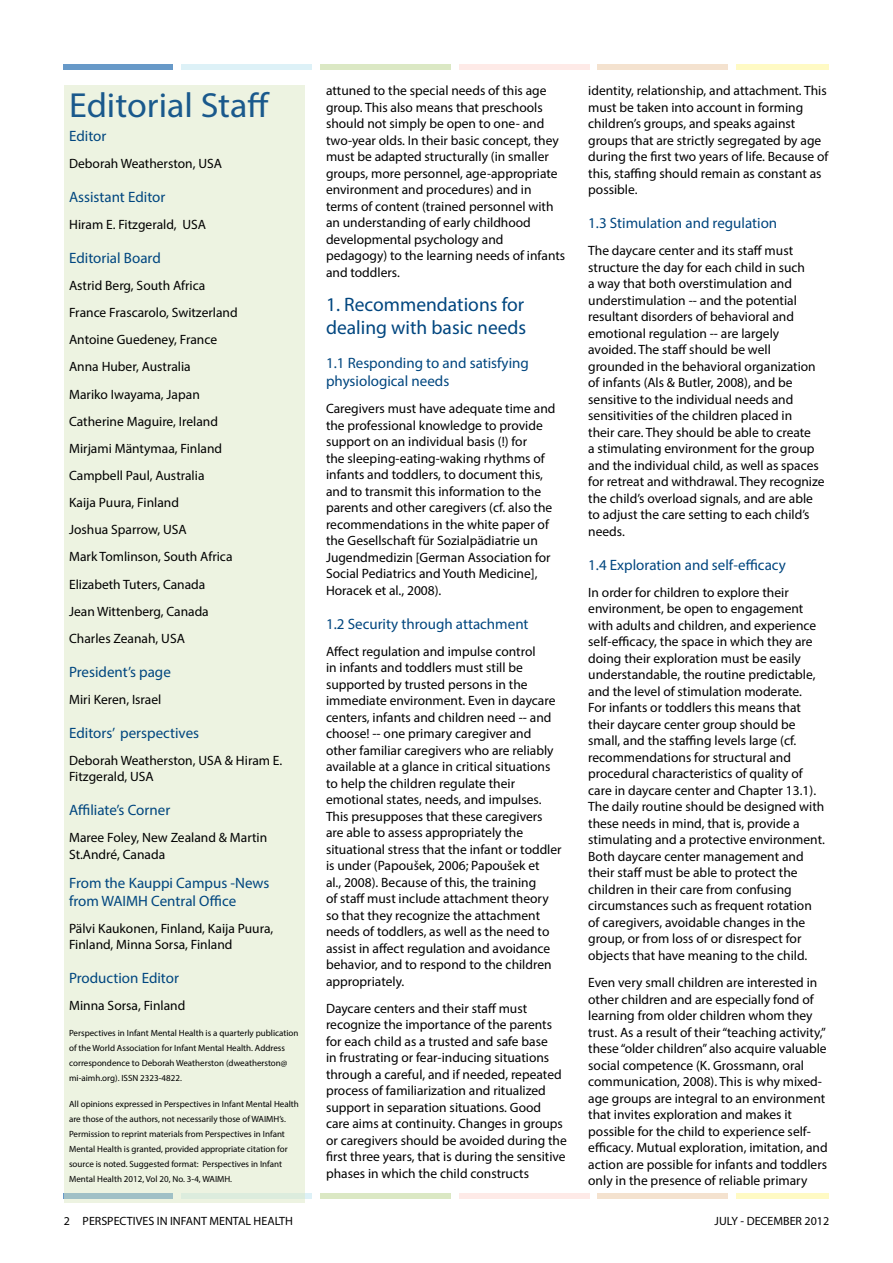
<style>
.page{position:relative;width:893px;height:1263px;background:#fff}
.page>*{position:absolute;margin:0;border:0;box-sizing:border-box;transform-origin:0 0}
.t1{font:34.95px "Myriad Pro";color:#1a598c}
.t2{font:19.5px/23.4px "Myriad Pro";color:#00467f}
.t3{font:15px/18px "Myriad Pro";color:#00467f}
.t4{font:13.5px/16.5px "Myriad Pro";color:#000}
.t5{font:12px "Myriad Pro";color:#000}
.t6{font:9px/15px "Myriad Pro";color:#000}
</style>
<div class="page">
<div style="left:64px;top:64px;width:109px;height:5px;background:#6799c8"></div>
<div style="left:181px;top:64px;width:131px;height:5px;background:#ddf1f7"></div>
<div style="left:320px;top:64px;width:130px;height:5px;background:#dbe8c4"></div>
<div style="left:459px;top:64px;width:130px;height:5px;background:#feeae7"></div>
<div style="left:598px;top:64px;width:130px;height:5px;background:#f4e2cf"></div>
<div style="left:736px;top:64px;width:93px;height:5px;background:#fffac4"></div>
<div style="left:181px;top:1193px;width:131px;height:5px;background:#ddf1f7"></div>
<div style="left:320px;top:1193px;width:130px;height:5px;background:#dbe8c4"></div>
<div style="left:459px;top:1193px;width:130px;height:5px;background:#feeae7"></div>
<div style="left:598px;top:1193px;width:130px;height:5px;background:#f4e2cf"></div>
<div style="left:736px;top:1193px;width:93px;height:5px;background:#fffac4"></div>
<div style="left:64px;top:85px;width:241px;height:1117px;background:#edf3e1"></div>
<h1 class="t1" style="left:69px;top:84px;width:202px">Editorial Staff</h1>
<p class="t3" style="left:69px;top:126px;width:39px">Editor</p>
<p class="t4" style="left:69px;top:155px;width:154px">Deborah Weatherston, USA</p>
<p class="t3" style="left:69px;top:187px;width:98px">Assistant Editor</p>
<p class="t4" style="left:69px;top:216px;width:138px">Hiram E. Fitzgerald, USA</p>
<p class="t3" style="left:69px;top:249px;width:93px">Editorial Board</p>
<p class="t4" style="left:69px;top:272px;width:170px;line-height:27.2px">Astrid Berg, South Africa<br>France Frascarolo, Switzerland<br>Antoine Guedeney, France<br>Anna Huber, Australia<br>Mariko Iwayama, Japan<br>Catherine Maguire, Ireland<br>Mirjami Mäntymaa, Finland<br>Campbell Paul, Australia<br>Kaija Puura, Finland<br>Joshua Sparrow, USA<br>Mark Tomlinson, South Africa<br>Elizabeth Tuters, Canada<br>Jean Wittenberg, Canada<br>Charles Zeanah, USA</p>
<p class="t3" style="left:69px;top:662px;width:103px">President’s page</p>
<p class="t4" style="left:69px;top:691px;width:94px">Miri Keren, Israel</p>
<p class="t3" style="left:69px;top:723px;width:132px">Editors’ perspectives</p>
<p class="t4" style="left:69px;top:752px;width:215px">Deborah Weatherston, USA &amp; Hiram E.<br>Fitzgerald, USA</p>
<p class="t3" style="left:69px;top:801px;width:103px">Affiliate’s Corner</p>
<p class="t4" style="left:69px;top:829px;width:200px">Maree Foley, New Zealand &amp; Martin<br>St.André, Canada</p>
<p class="t3" style="left:69px;top:873px;width:202px">From the Kauppi Campus -News from WAIMH Central Office</p>
<p class="t4" style="left:69px;top:920px;width:206px">Pälvi Kaukonen, Finland, Kaija Puura,<br>Finland, Minna Sorsa, Finland</p>
<p class="t3" style="left:69px;top:969px;width:111px">Production Editor</p>
<p class="t4" style="left:69px;top:997px;width:118px">Minna Sorsa, Finland</p>
<p class="t6" style="left:69px;top:1025px;width:231px">Perspectives in Infant Mental Health is a quarterly publication of the World Association for Infant Mental Health. Address correspondence to Deborah Weatherston (dweatherston@ mi-aimh.org). ISSN 2323-4822.</p>
<p class="t6" style="left:69px;top:1096px;width:231px">All opinions expressed in Perspectives in Infant Mental Health are those of the authors, not necessarily those of WAIMH’s.<br>Permission to reprint materials from Perspectives in Infant Mental Health is granted, provided appropriate citation for source is noted. Suggested format: Perspectives in Infant Mental Health 2012, Vol 20, No. 3-4, WAIMH.</p>
<p class="t4" style="left:326px;top:82px;width:241px">attuned to the special needs of this age group. This also means that preschools should not simply be open to one- and two-year olds. In their basic concept, they must be adapted structurally (in smaller groups, more personnel, age-appropriate environment and procedures) and in terms of content (trained personnel with an understanding of early childhood developmental psychology and pedagogy) to the learning needs of infants and toddlers.</p>
<h2 class="t2" style="left:326px;top:292px;width:202px">1. Recommendations for dealing with basic needs</h2>
<p class="t3" style="left:326px;top:354px;width:204px">1.1 Responding to and satisfying physiological needs</p>
<p class="t4" style="left:326px;top:400px;width:231px">Caregivers must have adequate time and the professional knowledge to provide support on an individual basis (!) for<br>the sleeping-eating-waking rhythms of infants and toddlers, to document this, and to transmit this information to the parents and other caregivers (cf. also the recommendations in the white paper of the Gesellschaft für Sozialpädiatrie un Jugendmedizin [German Association for Social Pediatrics and Youth Medicine], Horacek et al., 2008).</p>
<p class="t3" style="left:326px;top:614px;width:204px">1.2 Security through attachment</p>
<p class="t4" style="left:326px;top:643px;width:237px">Affect regulation and impulse control<br>in infants and toddlers must still be supported by trusted persons in the immediate environment. Even in daycare centers, infants and children need -- and choose! -- one primary caregiver and other familiar caregivers who are reliably available at a glance in critical situations to help the children regulate their emotional states, needs, and impulses.<br>This presupposes that these caregivers are able to assess appropriately the situational stress that the infant or toddler is under (Papoušek, 2006; Papoušek et<br>al., 2008). Because of this, the training<br>of staff must include attachment theory so that they recognize the attachment needs of toddlers, as well as the need to assist in affect regulation and avoidance behavior, and to respond to the children appropriately.</p>
<p class="t4" style="left:326px;top:1000px;width:242px">Daycare centers and their staff must recognize the importance of the parents for each child as a trusted and safe base<br>in frustrating or fear-inducing situations through a careful, and if needed, repeated process of familiarization and ritualized support in separation situations. Good care aims at continuity. Changes in groups or caregivers should be avoided during the first three years, that is during the sensitive phases in which the child constructs</p>
<p class="t4" style="left:588px;top:82px;width:242px">identity, relationship, and attachment. This must be taken into account in forming children’s groups, and speaks against groups that are strictly segregated by age during the first two years of life. Because of this, staffing should remain as constant as possible.</p>
<p class="t3" style="left:588px;top:214px;width:191px">1.3 Stimulation and regulation</p>
<p class="t4" style="left:588px;top:242px;width:238px">The daycare center and its staff must structure the day for each child in such<br>a way that both overstimulation and understimulation -- and the potential resultant disorders of behavioral and emotional regulation -- are largely avoided. The staff should be well grounded in the behavioral organization of infants (Als &amp; Butler, 2008), and be sensitive to the individual needs and sensitivities of the children placed in<br>their care. They should be able to create<br>a stimulating environment for the group and the individual child, as well as spaces for retreat and withdrawal. They recognize the child’s overload signals, and are able to adjust the care setting to each child’s needs.</p>
<p class="t3" style="left:588px;top:555px;width:199px">1.4 Exploration and self-efficacy</p>
<p class="t4" style="left:588px;top:584px;width:238px">In order for children to explore their environment, be open to engagement with adults and children, and experience self-efficacy, the space in which they are doing their exploration must be easily understandable, the routine predictable, and the level of stimulation moderate.<br>For infants or toddlers this means that their daycare center group should be small, and the staffing levels large (cf. recommendations for structural and procedural characteristics of quality of care in daycare center and Chapter 13.1).<br>The daily routine should be designed with these needs in mind, that is, provide a stimulating and a protective environment.<br>Both daycare center management and their staff must be able to protect the children in their care from confusing circumstances such as frequent rotation of caregivers, avoidable changes in the group, or from loss of or disrespect for objects that have meaning to the child.</p>
<p class="t4" style="left:588px;top:974px;width:241px">Even very small children are interested in other children and are especially fond of learning from older children whom they trust. As a result of their “teaching activity,” these “older children” also acquire valuable social competence (K. Grossmann, oral communication, 2008). This is why mixed&shy;age groups are integral to an environment that invites exploration and makes it possible for the child to experience self&shy;efficacy. Mutual exploration, imitation, and action are possible for infants and toddlers only in the presence of reliable primary</p>
<p class="t5" style="left:64px;top:1213px;width:231px">2 PERSPECTIVES IN INFANT MENTAL HEALTH</p>
<p class="t5" style="left:715px;top:1213px;width:116px">JULY - DECEMBER 2012</p>
</div>
